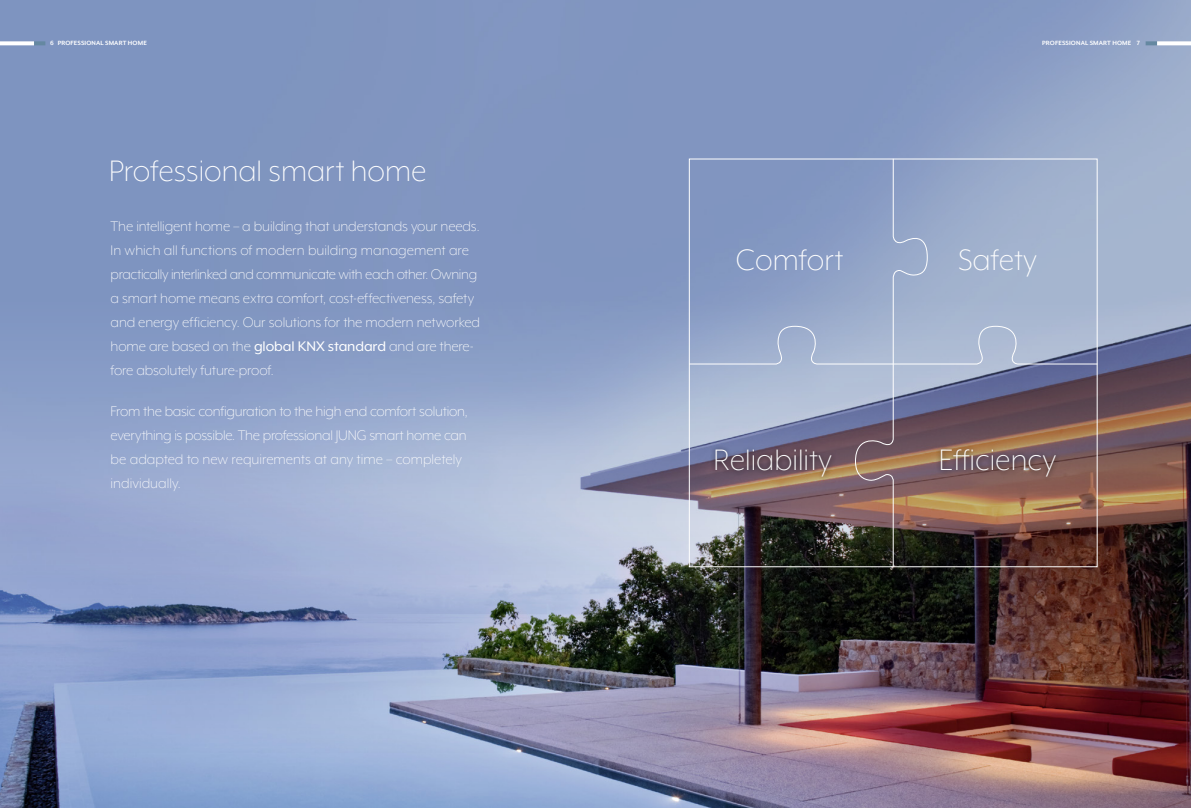
<style>
.page{position:relative;width:1191px;height:808px;background:#fff}
.page>*{position:absolute;margin:0;border:0;box-sizing:border-box;transform-origin:0 0}
.t1{font:300 34px "Mr Eaves XL Mod OT";color:#fff}
.t2{font:300 16px/24px "Mr Eaves XL Mod OT";letter-spacing:-.01em;color:#fff}
.t3{font:700 7px "Mr Eaves XL Mod OT";letter-spacing:.02em;color:#fff}
.s1{font-weight:400}
</style>
<div class="page">
<img style="left:0;top:772px;width:1191px;height:36px">
<img style="left:0;top:0;width:1191px;height:772px">
<svg style="left:688px;top:158px;width:410px;height:409px;background:#8a8da1"></svg>
<div style="left:710px;top:444px;width:126px;height:38px;background:#000;opacity:.75"></div>
<div style="left:935px;top:444px;width:126px;height:38px;background:#000;opacity:.75"></div>
<svg style="left:1145px;top:41px;width:12px;height:4px"></svg>
<hr style="left:34px;top:41px;width:11px;height:4px;background:#6588a1">
<svg style="left:1157px;top:41px;width:34px;height:4px"></svg>
<svg style="left:0;top:41px;width:34px;height:4px"></svg>
<p class="t3" style="left:50px;top:40px;width:98px">6 PROFESSIONAL SMART HOME</p>
<p class="t3" style="left:1042px;top:40px;width:99px">PROFESSIONAL SMART HOME 7</p>
<h1 class="t1" style="left:109px;top:154px;width:319px">Professional smart home</h1>
<p class="t2" style="left:111px;top:214px;width:371px">The intelligent home – a building that understands your needs.<br>In which all functions of modern building management are practically interlinked and communicate with each other. Owning a smart home means extra comfort, cost-effectiveness, safety and energy efficiency. Our solutions for the modern networked home are based on the <span class="s1">global KNX standard</span> and are there&shy;fore absolutely future-proof.</p>
<p class="t2" style="left:111px;top:399px;width:358px">From the basic configuration to the high end comfort solution, everything is possible. The professional JUNG smart home can be adapted to new requirements at any time – completely individually.</p>
<h1 class="t1" style="left:736px;top:243px;width:109px">Comfort</h1>
<h1 class="t1" style="left:958px;top:243px;width:81px">Safety</h1>
<h1 class="t1" style="left:713px;top:443px;width:120px">Reliability</h1>
<h1 class="t1" style="left:938px;top:443px;width:119px">Efficiency</h1>
</div>
